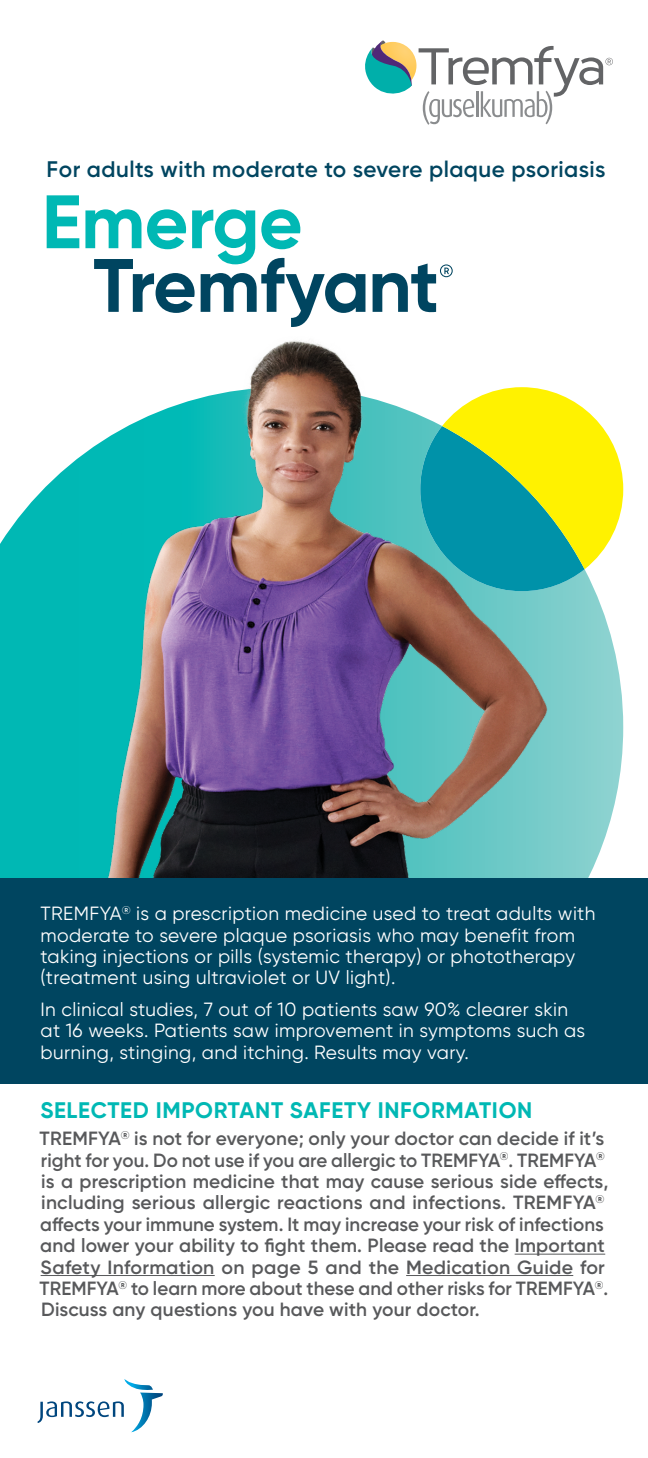
<style>
.page{position:relative;width:648px;height:1458px;background:#fff}
.page>*{position:absolute;margin:0;border:0;box-sizing:border-box;transform-origin:0 0}
.t1{font:600 22.5px "Gilroy";letter-spacing:.02em;color:#004560}
.t2{font:700 22.5px "Gilroy";letter-spacing:.03em;color:#00b8b4}
.t3{font:600 19.12px/21.4px "Gilroy";letter-spacing:.005em;color:#58595b}
.t4{font:19.12px/21.4px "Gilroy";letter-spacing:.02em;color:#fff}
</style>
<div class="page">
<svg style="left:0;top:452px;width:623px;height:426px;background:#3dc6c3"></svg>
<svg style="left:566px;top:397px;width:57px;height:194px"></svg>
<img style="left:86px;top:340px;width:480px;height:538px">
<div style="left:0;top:878px;width:648px;height:205px;background:#004560"></div>
<hr style="left:515px;top:1254px;width:90px;height:1px;background:#58595b">
<hr style="left:41px;top:1275px;width:174px;height:1px;background:#58595b">
<hr style="left:406px;top:1275px;width:167px;height:1px;background:#58595b">
<svg style="left:365px;top:40px;width:248px;height:85px"></svg>
<svg style="left:47px;top:195px;width:406px;height:132px"></svg>
<svg style="left:38px;top:1379px;width:125px;height:53px"></svg>
<p class="t1" style="left:47px;top:155px;width:560px">For adults with moderate to severe plaque psoriasis</p>
<p class="t4" style="left:41px;top:903px;width:557px">TREMFYA<sup>®</sup> is a prescription medicine used to treat adults with moderate to severe plaque psoriasis who may benefit from taking injections or pills (systemic therapy) or phototherapy (treatment using ultraviolet or UV light).</p>
<p class="t4" style="left:41px;top:998px;width:546px">In clinical studies, 7 out of 10 patients saw 90% clearer skin at 16 weeks. Patients saw improvement in symptoms such as burning, stinging, and itching. Results may vary.</p>
<p class="t2" style="left:40px;top:1096px;width:493px">SELECTED IMPORTANT SAFETY INFORMATION</p>
<p class="t3" style="left:40px;top:1128px;width:570px">TREMFYA<sup>®</sup> is not for everyone; only your doctor can decide if it’s right for you. Do not use if you are allergic to TREMFYA<sup>®</sup>. TREMFYA<sup>® </sup>is a prescription medicine that may cause serious side effects, including serious allergic reactions and infections. TREMFYA<sup>® </sup>affects your immune system. It may increase your risk of infections and lower your ability to fight them. Please read the Important Safety Information on page 5 and the Medication Guide for TREMFYA<sup>®</sup> to learn more about these and other risks for TREMFYA<sup>®</sup>.<br>Discuss any questions you have with your doctor.</p>
</div>
